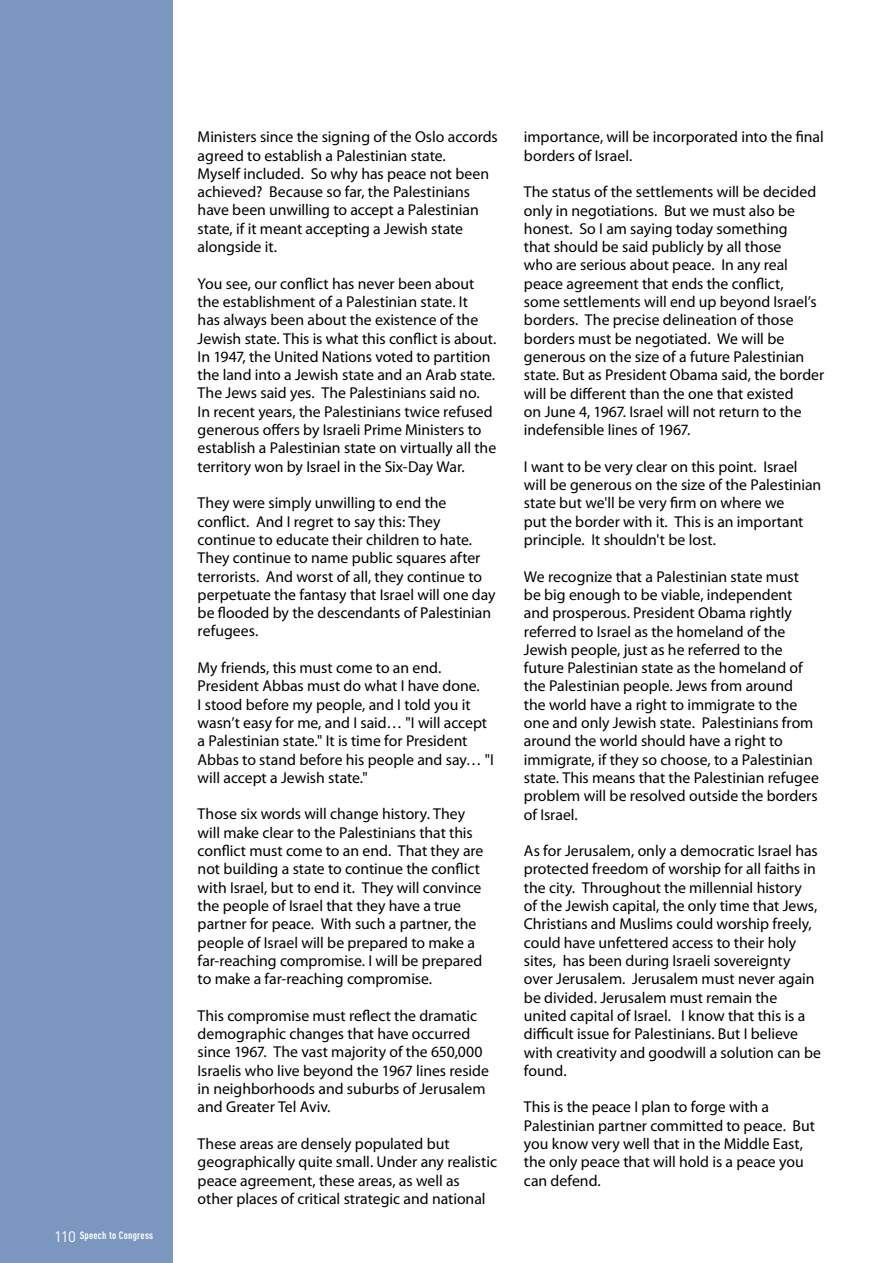
<style>
.page{position:relative;width:893px;height:1263px;background:#fff}
.page>*{position:absolute;margin:0;border:0;box-sizing:border-box;transform-origin:0 0}
.t1{font:15.75px/18.3px "Myriad Pro";letter-spacing:-.005em;color:#000}
.t2{font:15px "DIN";color:#fff}
.t3{font:700 10.5px "DIN Cond";letter-spacing:.025em;color:#fff}
</style>
<div class="page">
<div style="left:0;top:0;width:172px;height:1263px;background:#7c97bf"></div>
<p class="t2" style="left:54px;top:1227px;width:23px">110</p>
<p class="t3" style="left:80px;top:1229px;width:75px">Speech to Congress</p>
<p class="t1" style="left:198px;top:128px;width:302px">Ministers since the signing of the Oslo accords agreed to establish a Palestinian state.<br>Myself included. So why has peace not been achieved? Because so far, the Palestinians have been unwilling to accept a Palestinian state, if it meant accepting a Jewish state alongside it.</p>
<p class="t1" style="left:198px;top:274px;width:300px">You see, our conflict has never been about the establishment of a Palestinian state. It<br>has always been about the existence of the Jewish state. This is what this conflict is about.<br>In 1947, the United Nations voted to partition the land into a Jewish state and an Arab state.<br>The Jews said yes. The Palestinians said no.<br>In recent years, the Palestinians twice refused generous offers by Israeli Prime Ministers to establish a Palestinian state on virtually all the territory won by Israel in the Six-Day War.</p>
<p class="t1" style="left:198px;top:494px;width:299px">They were simply unwilling to end the conflict. And I regret to say this: They continue to educate their children to hate.<br>They continue to name public squares after terrorists. And worst of all, they continue to perpetuate the fantasy that Israel will one day be flooded by the descendants of Palestinian refugees.</p>
<p class="t1" style="left:198px;top:658px;width:298px">My friends, this must come to an end.<br>President Abbas must do what I have done.<br>I stood before my people, and I told you it wasn’t easy for me, and I said… "I will accept a Palestinian state." It is time for President Abbas to stand before his people and say… "I will accept a Jewish state."</p>
<p class="t1" style="left:198px;top:805px;width:287px">Those six words will change history. They will make clear to the Palestinians that this conflict must come to an end. That they are not building a state to continue the conflict with Israel, but to end it. They will convince the people of Israel that they have a true partner for peace. With such a partner, the people of Israel will be prepared to make a far-reaching compromise. I will be prepared to make a far-reaching compromise.</p>
<p class="t1" style="left:198px;top:1006px;width:293px">This compromise must reflect the dramatic demographic changes that have occurred since 1967. The vast majority of the 650,000<br>Israelis who live beyond the 1967 lines reside in neighborhoods and suburbs of Jerusalem and Greater Tel Aviv.</p>
<p class="t1" style="left:198px;top:1134px;width:301px">These areas are densely populated but geographically quite small. Under any realistic peace agreement, these areas, as well as other places of critical strategic and national</p>
<p class="t1" style="left:524px;top:128px;width:301px">importance, will be incorporated into the final borders of Israel.</p>
<p class="t1" style="left:524px;top:183px;width:302px">The status of the settlements will be decided only in negotiations. But we must also be honest. So I am saying today something<br>that should be said publicly by all those<br>who are serious about peace. In any real peace agreement that ends the conflict,<br>some settlements will end up beyond Israel’s borders. The precise delineation of those borders must be negotiated. We will be generous on the size of a future Palestinian state. But as President Obama said, the border will be different than the one that existed<br>on June 4, 1967. Israel will not return to the indefensible lines of 1967.</p>
<p class="t1" style="left:524px;top:457px;width:299px">I want to be very clear on this point. Israel will be generous on the size of the Palestinian state but we'll be very firm on where we<br>put the border with it. This is an important principle. It shouldn't be lost.</p>
<p class="t1" style="left:524px;top:567px;width:296px">We recognize that a Palestinian state must be big enough to be viable, independent and prosperous. President Obama rightly referred to Israel as the homeland of the Jewish people, just as he referred to the future Palestinian state as the homeland of the Palestinian people. Jews from around<br>the world have a right to immigrate to the one and only Jewish state. Palestinians from around the world should have a right to immigrate, if they so choose, to a Palestinian state. This means that the Palestinian refugee problem will be resolved outside the borders of Israel.</p>
<p class="t1" style="left:524px;top:841px;width:299px">As for Jerusalem, only a democratic Israel has protected freedom of worship for all faiths in the city. Throughout the millennial history<br>of the Jewish capital, the only time that Jews, Christians and Muslims could worship freely, could have unfettered access to their holy sites, has been during Israeli sovereignty over Jerusalem. Jerusalem must never again be divided. Jerusalem must remain the united capital of Israel. I know that this is a difficult issue for Palestinians. But I believe with creativity and goodwill a solution can be found.</p>
<p class="t1" style="left:524px;top:1098px;width:293px">This is the peace I plan to forge with a Palestinian partner committed to peace. But you know very well that in the Middle East, the only peace that will hold is a peace you can defend.</p>
</div>
